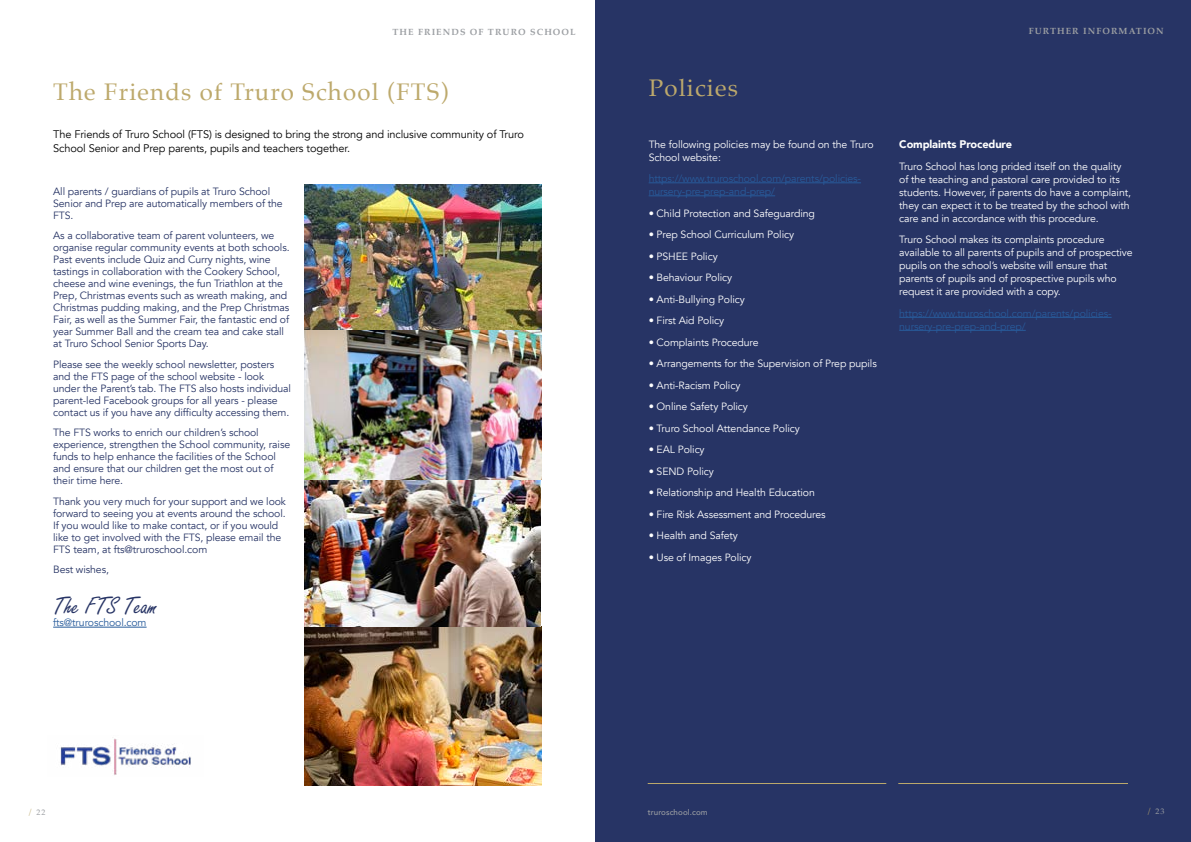
<style>
.page{position:relative;width:1191px;height:842px;background:#fff}
.page>*{position:absolute;margin:0;border:0;box-sizing:border-box;transform-origin:0 0}
.t1{font:26px "Freestyle Script";letter-spacing:-.01em;color:#273465}
.t2{font:24px "Palatino";letter-spacing:.05em;color:#bda96c}
.t3{font:11px/14px "Avenir";letter-spacing:-.01em;color:#000}
.t4{font:900 11px "Avenir";letter-spacing:-.01em;color:#fff}
.t5{font:10.5px/12px "Avenir";letter-spacing:-.01em;color:#273465}
.t6{font:10.5px/13px "Avenir";letter-spacing:-.01em;color:#fff}
.t7{font:10.5px/13px "Avenir";letter-spacing:-.01em;color:#275b9b}
.t8{font:700 9px "Palatino";letter-spacing:.12em;color:#9b9ea2}
.t9{font:500 8px "Avenir";letter-spacing:.01em;color:#9b9ea2}
.t10{font:8px "Palatino";color:#9b9ea2}
.s1{color:#bda96c}
</style>
<div class="page">
<hr style="left:53px;top:627px;width:94px;height:1px;background:#275b9b">
<img style="left:305px;top:626px;width:237px;height:159px">
<img style="left:60px;top:738px;width:131px;height:37px">
<img style="left:304px;top:184px;width:238px;height:153px">
<img style="left:305px;top:479px;width:235px;height:147px">
<img style="left:305px;top:330px;width:237px;height:149px">
<div style="left:595px;top:0;width:596px;height:842px;background:#273465"></div>
<hr style="left:648px;top:183px;width:213px;height:1px;background:#275b9b">
<hr style="left:648px;top:196px;width:127px;height:1px;background:#275b9b">
<hr style="left:899px;top:317px;width:212px;height:1px;background:#275b9b">
<hr style="left:899px;top:330px;width:126px;height:1px;background:#275b9b">
<hr style="left:647px;top:783px;width:239px;height:1px;background:#bda96c">
<hr style="left:898px;top:783px;width:230px;height:1px;background:#bda96c">
<p class="t8" style="left:392px;top:24px;width:185px">THE FRIENDS OF TRURO SCHOOL</p>
<h2 class="t2" style="left:53px;top:71px;width:397px">The Friends of Truro School (FTS)</h2>
<p class="t3" style="left:53px;top:127px;width:472px">The Friends of Truro School (FTS) is designed to bring the strong and inclusive community of Truro<br>School Senior and Prep parents, pupils and teachers together.</p>
<p class="t5" style="left:53px;top:185px;width:231px">All parents / guardians of pupils at Truro School<br>Senior and Prep are automatically members of the<br>FTS.</p>
<p class="t5" style="left:53px;top:230px;width:238px">As a collaborative team of parent volunteers, we organise regular community events at both schools.<br>Past events include Quiz and Curry nights, wine tastings in collaboration with the Cookery School, cheese and wine evenings, the fun Triathlon at the Prep, Christmas events such as wreath making, and Christmas pudding making, and the Prep Christmas Fair, as well as the Summer Fair, the fantastic end of year Summer Ball and the cream tea and cake stall at Truro School Senior Sports Day.</p>
<p class="t5" style="left:53px;top:358px;width:239px">Please see the weekly school newsletter, posters and the FTS page of the school website - look under the Parent’s tab. The FTS also hosts individual parent-led Facebook groups for all years - please contact us if you have any difficulty accessing them.</p>
<p class="t5" style="left:53px;top:427px;width:238px">The FTS works to enrich our children’s school experience, strengthen the School community, raise funds to help enhance the facilities of the School and ensure that our children get the most out of their time here.</p>
<p class="t5" style="left:53px;top:495px;width:234px">Thank you very much for your support and we look forward to seeing you at events around the school.<br>If you would like to make contact, or if you would like to get involved with the FTS, please email the FTS team, at fts@truroschool.com</p>
<p class="t5" style="left:53px;top:564px;width:57px">Best wishes,</p>
<h1 class="t1" style="left:53px;top:592px;width:106px">The FTS Team</h1>
<p class="t7" style="left:53px;top:616px;width:95px">fts@truroschool.com</p>
<h2 class="t2" style="left:648px;top:68px;width:91px">Policies</h2>
<p class="t6" style="left:648px;top:138px;width:226px">The following policies may be found on the Truro<br>School website:</p>
<p class="t7" style="left:648px;top:172px;width:214px">https://www.truroschool.com/parents/policies&shy;nursery-pre-prep-and-prep/</p>
<p class="t6" style="left:648px;top:207px;width:168px">• Child Protection and Safeguarding</p>
<p class="t6" style="left:648px;top:228px;width:147px">• Prep School Curriculum Policy</p>
<p class="t6" style="left:648px;top:250px;width:71px">• PSHEE Policy</p>
<p class="t6" style="left:648px;top:271px;width:85px">• Behaviour Policy</p>
<p class="t6" style="left:648px;top:293px;width:98px">• Anti-Bullying Policy</p>
<p class="t6" style="left:648px;top:314px;width:77px">• First Aid Policy</p>
<p class="t6" style="left:648px;top:336px;width:111px">• Complaints Procedure</p>
<p class="t6" style="left:648px;top:357px;width:230px">• Arrangements for the Supervision of Prep pupils</p>
<p class="t6" style="left:648px;top:379px;width:93px">• Anti-Racism Policy</p>
<p class="t6" style="left:648px;top:400px;width:101px">• Online Safety Policy</p>
<p class="t6" style="left:648px;top:422px;width:153px">• Truro School Attendance Policy</p>
<p class="t6" style="left:648px;top:443px;width:58px">• EAL Policy</p>
<p class="t6" style="left:648px;top:465px;width:67px">• SEND Policy</p>
<p class="t6" style="left:648px;top:486px;width:168px">• Relationship and Health Education</p>
<p class="t6" style="left:648px;top:508px;width:178px">• Fire Risk Assessment and Procedures</p>
<p class="t6" style="left:648px;top:529px;width:91px">• Health and Safety</p>
<p class="t6" style="left:648px;top:551px;width:104px">• Use of Images Policy</p>
<p class="t8" style="left:1028px;top:23px;width:136px">FURTHER INFORMATION</p>
<p class="t4" style="left:899px;top:135px;width:114px">Complaints Procedure</p>
<p class="t6" style="left:899px;top:160px;width:233px">Truro School has long prided itself on the quality of the teaching and pastoral care provided to its students. However, if parents do have a complaint, they can expect it to be treated by the school with care and in accordance with this procedure.</p>
<p class="t6" style="left:899px;top:233px;width:235px">Truro School makes its complaints procedure available to all parents of pupils and of prospective pupils on the school’s website will ensure that parents of pupils and of prospective pupils who request it are provided with a copy.</p>
<p class="t7" style="left:899px;top:307px;width:214px">https://www.truroschool.com/parents/policies&shy;nursery-pre-prep-and-prep/</p>
<p class="t9" style="left:647px;top:805px;width:61px">truroschool.com</p>
<p class="t10" style="left:1146px;top:804px;width:19px"><span class="s1">/</span> 23</p>
<p class="t10" style="left:28px;top:806px;width:19px"><span class="s1">/</span> 22</p>
<p class="t10" style="left:1147px;top:806px;width:19px"><span class="s1">/</span> 23</p>
</div>
